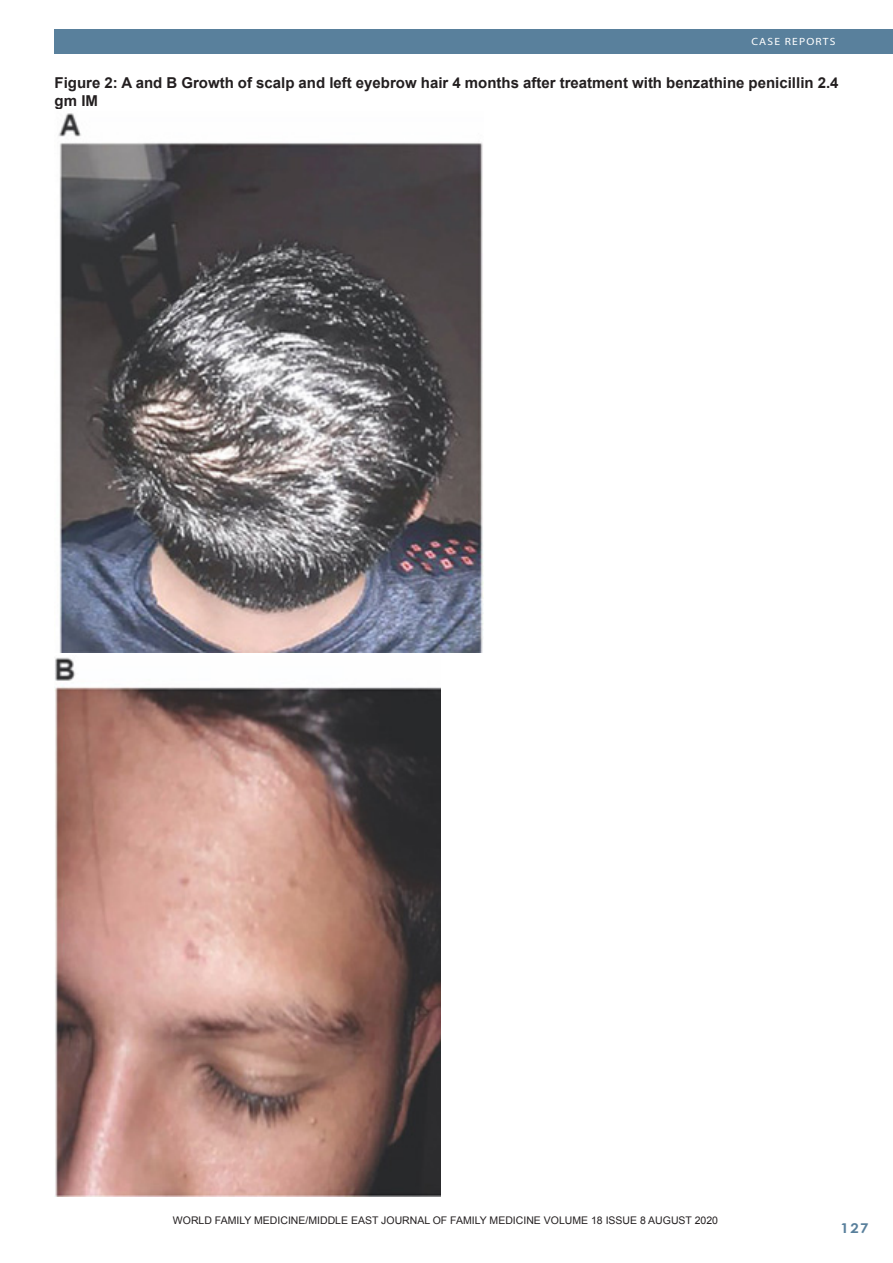
<style>
.page{position:relative;width:893px;height:1263px;background:#fff}
.page>*{position:absolute;margin:0;border:0;box-sizing:border-box;transform-origin:0 0}
.Footnote_Text{font:700 15px/18px "Arial";color:#231f20}
.t1{font:700 13.5px "Century Gothic";color:#59809c;scale:1.1 1}
.Footnote_Text-2{font:10.5px "Arial";color:#231f20}
.t2{font:10.5px "Myriad";letter-spacing:.1em;color:#fff;scale:1.1 1}
</style>
<div class="page">
<div style="left:54px;top:30px;width:839px;height:24px;background:#59809c"></div>
<img style="left:58px;top:113px;width:426px;height:539px">
<img style="left:55px;top:657px;width:385px;height:540px">
<p class="t2" style="left:751px;top:37px;width:78px">CASE REPORTS</p>
<p class="Footnote_Text" style="left:55px;top:74px;width:785px">Figure 2: A and B Growth of scalp and left eyebrow hair 4 months after treatment with benzathine penicillin 2.4 gm IM</p>
<p class="Footnote_Text-2" style="left:173px;top:1214px;width:547px">WORLD FAMILY MEDICINE/MIDDLE EAST JOURNAL OF FAMILY MEDICINE VOLUME 18 ISSUE 8 AUGUST 2020</p>
<p class="t1" style="left:840px;top:1218px;width:27px">127</p>
</div>
